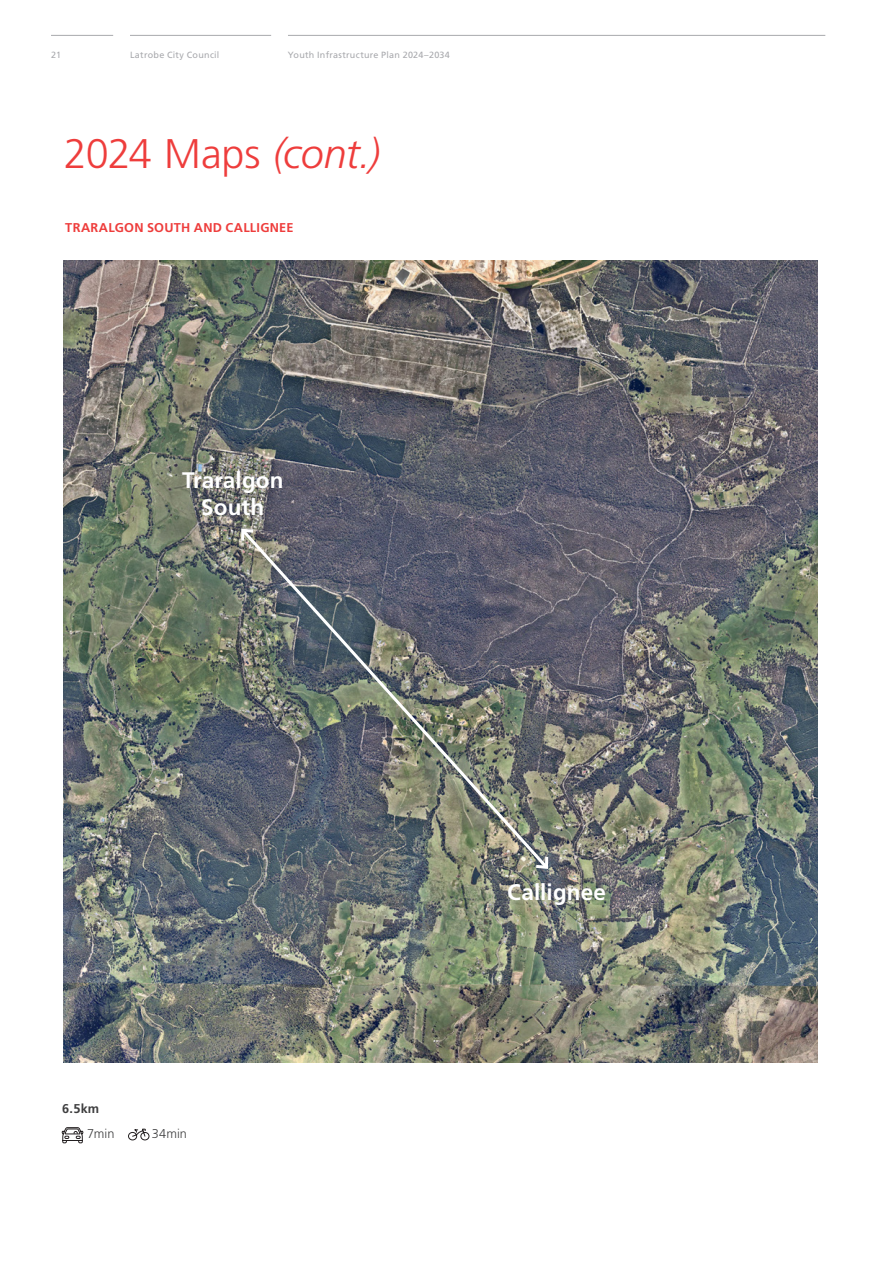
<style>
.page{position:relative;width:893px;height:1263px;background:#fff}
.page>*{position:absolute;margin:0;border:0;box-sizing:border-box;transform-origin:0 0}
.t1{font:300 41.4px "Frutiger LT Std";letter-spacing:-.015em;color:#ee3d3c}
.t2{font:700 22.5px/27px "Frutiger LT Std";letter-spacing:.005em;color:#fff;text-align:center}
.Body_Heading{font:700 12.75px "Frutiger LT Std";letter-spacing:.02em;color:#ee3d3c}
.Body{font:300 12.75px "Frutiger LT Std";letter-spacing:.005em;color:#3e3e3f}
.Body-2{font:700 12.75px "Frutiger LT Std";color:#3e3e3f}
.t3{font:9px "Frutiger LT Std";letter-spacing:.03em;color:#a8a9ad}
.s1{font-style:italic}
</style>
<div class="page">
<img style="left:63px;top:260px;width:754px;height:802px">
<img style="left:239px;top:526px;width:312px;height:345px">
<svg style="left:533px;top:854px;width:17px;height:16px"></svg>
<svg style="left:240px;top:527px;width:16px;height:17px"></svg>
<svg style="left:62px;top:1127px;width:21px;height:16px"></svg>
<svg style="left:128px;top:1128px;width:22px;height:13px"></svg>
<hr style="left:51px;top:35px;width:62px;height:1px;background:#a8a9ad">
<hr style="left:130px;top:35px;width:141px;height:1px;background:#a8a9ad">
<hr style="left:288px;top:35px;width:537px;height:1px;background:#a8a9ad">
<p class="t3" style="left:51px;top:49px;width:12px">21</p>
<p class="t3" style="left:130px;top:49px;width:91px">Latrobe City Council</p>
<p class="t3" style="left:288px;top:49px;width:164px">Youth Infrastructure Plan 2024–2034</p>
<h1 class="t1" style="left:64px;top:130px;width:318px">2024 Maps <span class="s1">(cont.)</span></h1>
<p class="Body_Heading" style="left:65px;top:220px;width:230px">TRARALGON SOUTH AND CALLIGNEE</p>
<h2 class="t2" style="left:182px;top:466px;width:103px">Traralgon<br>South</h2>
<p class="Body-2" style="left:62px;top:1101px;width:38px">6.5km</p>
<p class="Body" style="left:87px;top:1127px;width:29px">7min</p>
<p class="Body" style="left:152px;top:1127px;width:37px">34min</p>
<h2 class="t2" style="left:507px;top:879px;width:100px">Callignee</h2>
</div>
